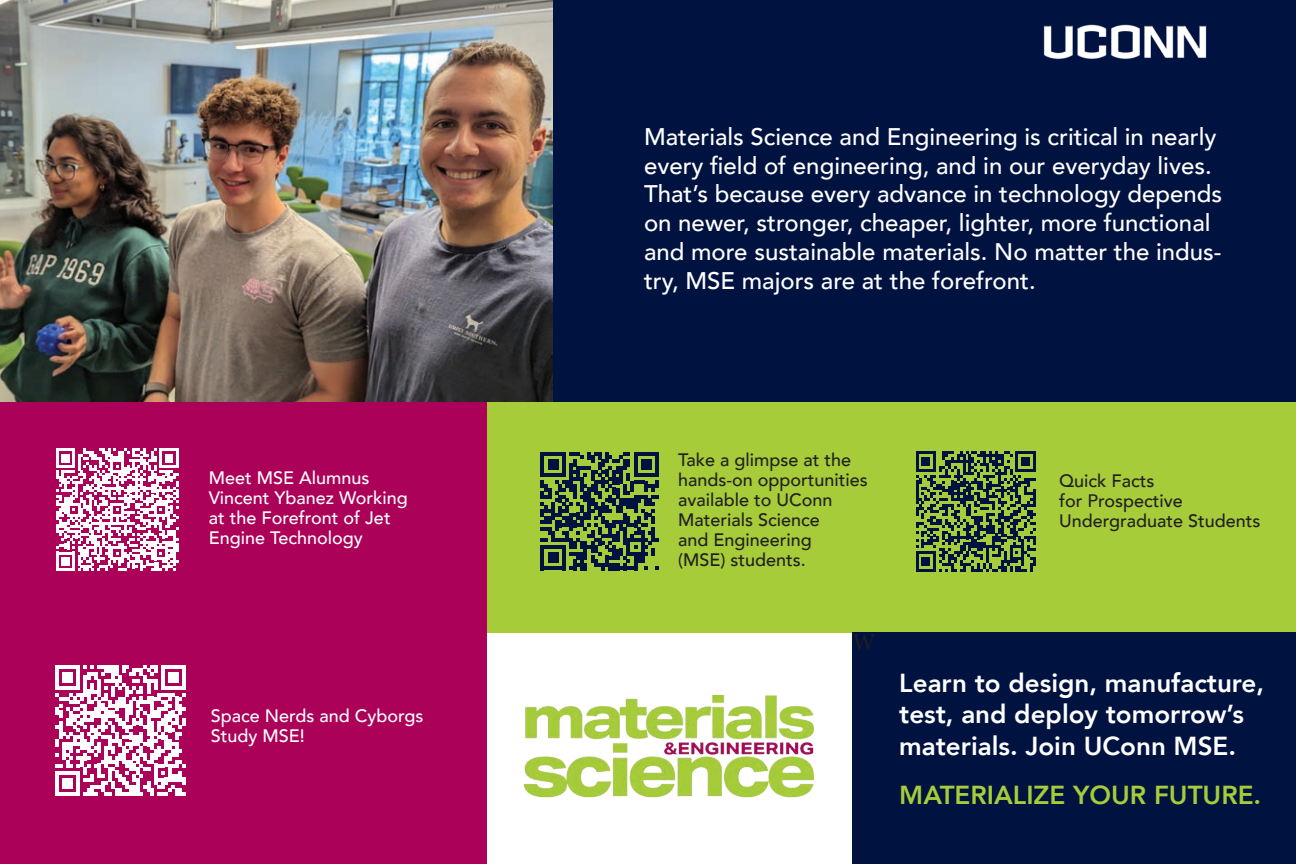
<style>
.page{position:relative;width:1296px;height:864px;background:#fff}
.page>*{position:absolute;margin:0;border:0;box-sizing:border-box;transform-origin:0 0}
.t1{font:800 26px/31.2px "Avenir";color:#fff}
.t2{font:800 26px "Avenir";color:#a6cc39}
.t3{font:500 24px/28.8px "Avenir";color:#fff}
.t4{font:24px "Minion Pro";color:#231f20}
.t5{font:500 18px/20px "Avenir";color:#231f20}
.t6{font:500 18px/20px "Avenir";color:#fff}
</style>
<div class="page">
<div style="left:487px;top:402px;width:809px;height:231px;background:#a6cc39"></div>
<div style="left:553px;top:0;width:743px;height:402px;background:#001340"></div>
<div style="left:0;top:402px;width:487px;height:462px;background:#ac0158"></div>
<div style="left:852px;top:633px;width:444px;height:231px;background:#001340"></div>
<svg style="left:541px;top:452px;width:118px;height:118px"></svg>
<svg style="left:916px;top:451px;width:120px;height:121px"></svg>
<svg style="left:55px;top:665px;width:130px;height:130px"></svg>
<svg style="left:56px;top:449px;width:122px;height:122px"></svg>
<img style="left:0;top:0;width:553px;height:402px">
<img style="left:1043px;top:24px;width:164px;height:35px">
<img style="left:523px;top:696px;width:291px;height:102px">
<p class="t6" style="left:209px;top:466px;width:200px">Meet MSE Alumnus<br>Vincent Ybanez Working at the Forefront of Jet<br>Engine Technology</p>
<p class="t6" style="left:211px;top:704px;width:214px">Space Nerds and Cyborgs<br>Study MSE!</p>
<p class="t3" style="left:644px;top:121px;width:580px">Materials Science and Engineering is critical in nearly every field of engineering, and in our everyday lives.<br>That’s because every advance in technology depends on newer, stronger, cheaper, lighter, more functional and more sustainable materials. No matter the indus&shy;try, MSE majors are at the forefront.</p>
<p class="t5" style="left:678px;top:449px;width:191px">Take a glimpse at the hands-on opportunities available to UConn<br>Materials Science<br>and Engineering<br>(MSE) students.</p>
<p class="t5" style="left:1059px;top:470px;width:203px">Quick Facts<br>for Prospective<br>Undergraduate Students</p>
<p class="t4" style="left:852px;top:627px;width:25px">W</p>
<p class="t1" style="left:899px;top:668px;width:366px">Learn to design, manufacture, test, and deploy tomorrow’s materials. Join UConn MSE.</p>
<p class="t2" style="left:899px;top:774px;width:364px">MATERIALIZE YOUR FUTURE.</p>
</div>
